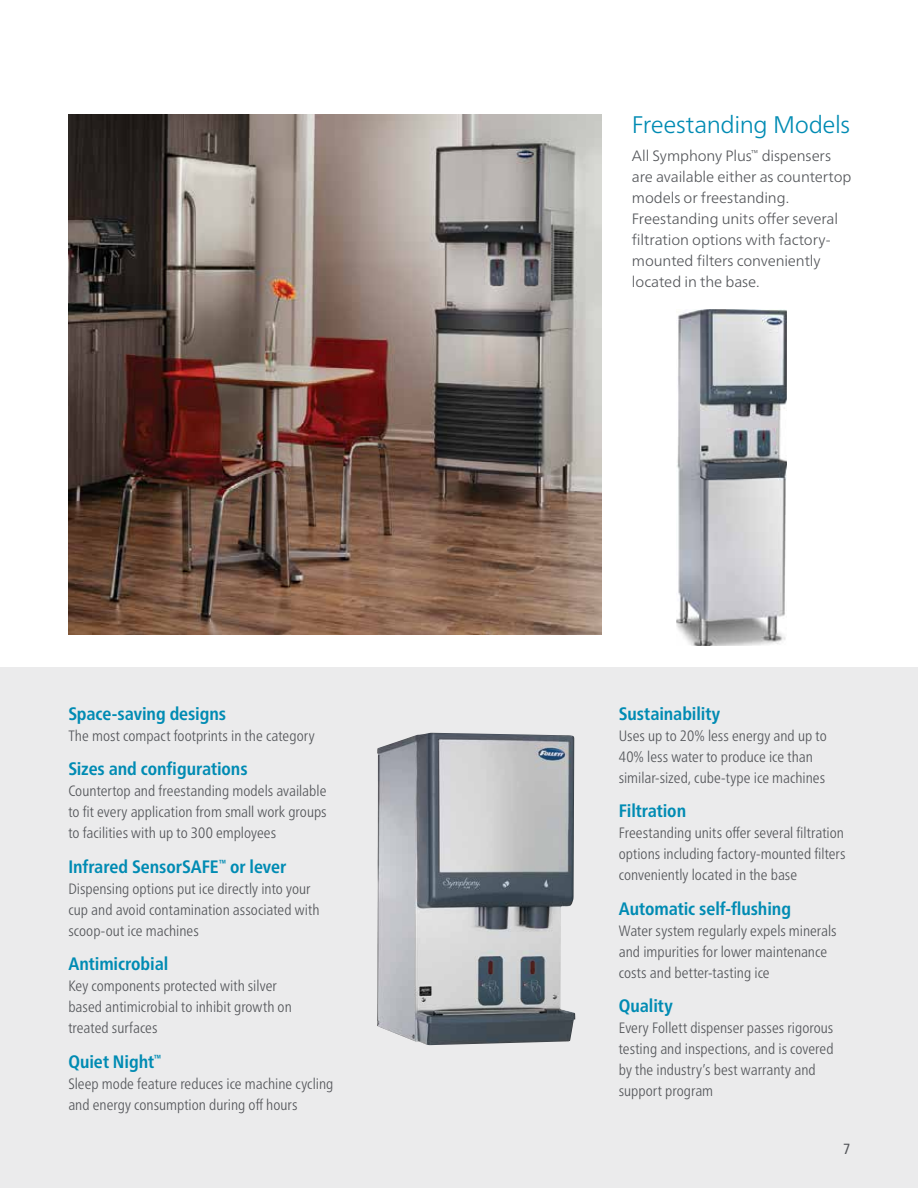
<style>
.page{position:relative;width:918px;height:1188px;background:#fff}
.page>*{position:absolute;margin:0;border:0;box-sizing:border-box;transform-origin:0 0}
.t1{font:300 24px "Frutiger Neue LT Pro";letter-spacing:-.015em;color:#008bb3}
.t2{font:700 condensed 18px "Frutiger Neue LT Pro";letter-spacing:-.005em;color:#008bb3}
.t3{font:300 condensed 15px/21px "Frutiger Neue LT Pro";color:#54565a}
.t4{font:300 15px/21px "Frutiger Neue LT Pro";letter-spacing:-.005em;color:#54565a}
.t5{font:condensed 14.7px "Frutiger Neue LT Pro";color:#54565a}
</style>
<div class="page">
<div style="left:0;top:668px;width:918px;height:520px;background:#ebebec"></div>
<img style="left:68px;top:115px;width:534px;height:520px">
<img style="left:676px;top:309px;width:111px;height:337px">
<img style="left:377px;top:733px;width:198px;height:312px">
<p class="t2" style="left:68px;top:703px;width:159px">Space-saving designs</p>
<p class="t3" style="left:68px;top:725px;width:248px">The most compact footprints in the category</p>
<p class="t2" style="left:68px;top:758px;width:181px">Sizes and configurations</p>
<p class="t3" style="left:68px;top:781px;width:260px;text-align:justify">Countertop and freestanding models available to fit every application from small work groups to facilities with up to 300 employees</p>
<p class="t2" style="left:68px;top:856px;width:219px">Infrared SensorSAFE<sup>™</sup> or lever</p>
<p class="t3" style="left:68px;top:878px;width:253px">Dispensing options put ice directly into your cup and avoid contamination associated with scoop-out ice machines</p>
<p class="t2" style="left:68px;top:953px;width:101px">Antimicrobial</p>
<p class="t3" style="left:68px;top:976px;width:225px">Key components protected with silver based antimicrobial to inhibit growth on treated surfaces</p>
<p class="t2" style="left:68px;top:1051px;width:94px">Quiet Night<sup>™</sup></p>
<p class="t3" style="left:68px;top:1073px;width:266px">Sleep mode feature reduces ice machine cycling and energy consumption during off hours</p>
<h1 class="t1" style="left:632px;top:110px;width:220px">Freestanding Models</h1>
<p class="t4" style="left:632px;top:145px;width:221px">All Symphony Plus<sup>™</sup> dispensers are available either as countertop models or freestanding.<br>Freestanding units offer several filtration options with factory&shy;mounted filters conveniently located in the base.</p>
<p class="t2" style="left:619px;top:703px;width:103px">Sustainability</p>
<p class="t3" style="left:619px;top:725px;width:209px">Uses up to 20% less energy and up to<br>40% less water to produce ice than similar-sized, cube-type ice machines</p>
<p class="t2" style="left:619px;top:800px;width:69px">Filtration</p>
<p class="t3" style="left:619px;top:823px;width:228px;text-align:justify">Freestanding units offer several filtration options including factory-mounted filters conveniently located in the base</p>
<p class="t2" style="left:619px;top:898px;width:174px">Automatic self-flushing</p>
<p class="t3" style="left:619px;top:920px;width:219px">Water system regularly expels minerals and impurities for lower maintenance costs and better-tasting ice</p>
<p class="t2" style="left:619px;top:995px;width:55px">Quality</p>
<p class="t3" style="left:619px;top:1018px;width:216px">Every Follett dispenser passes rigorous testing and inspections, and is covered by the industry’s best warranty and support program</p>
<p class="t5" style="left:843px;top:1140px;width:9px">7</p>
</div>
